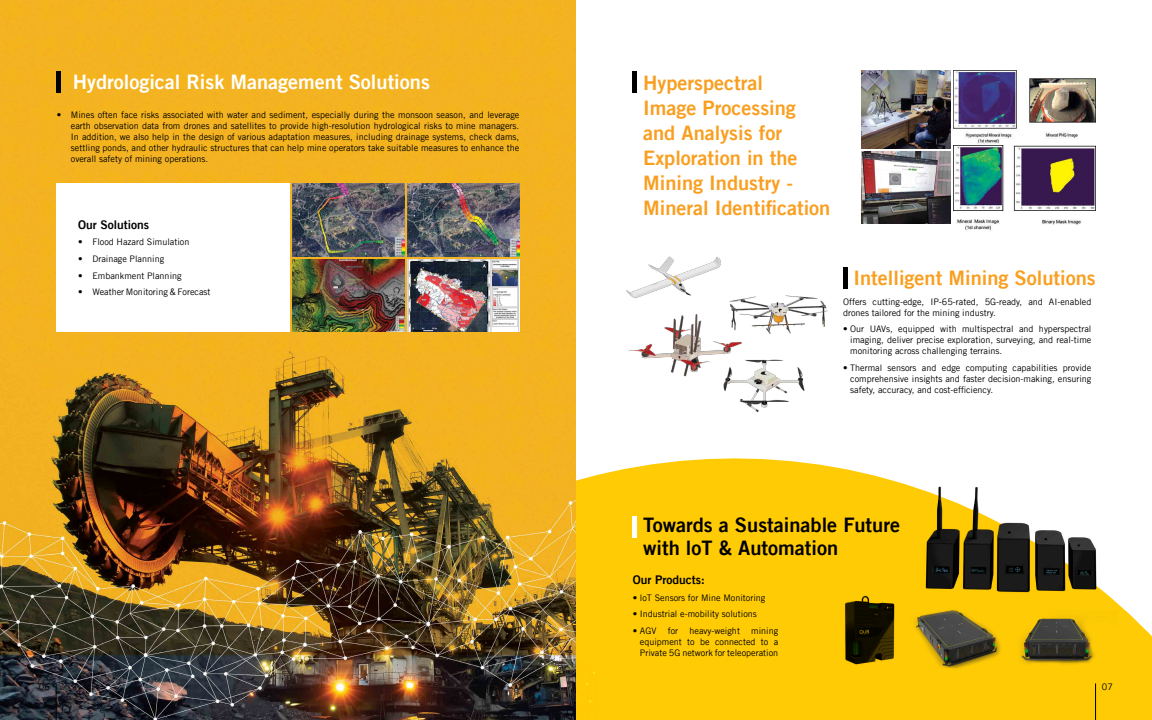
<style>
.page{position:relative;width:1152px;height:720px;background:#fff}
.page>*{position:absolute;margin:0;border:0;box-sizing:border-box;transform-origin:0 0}
.t1{font:20px/25px "Trade Gothic LT Bold Two";color:#f99f20}
.t2{font:20px/23px "Trade Gothic LT Bold Two";color:#000}
.t3{font:20px "Trade Gothic LT Bold Two";color:#fff}
.t4{font:12px "Trade Gothic LT Bold Two";color:#000}
.t5{font:9px/11px "Trade Gothic LT";color:#000;text-align:justify}
</style>
<div class="page">
<svg style="left:576px;top:458px;width:576px;height:262px;fill:#ffcb05"></svg>
<div style="left:576px;top:515px;width:490px;height:205px;background:#ffcb05"></div>
<img style="left:0;top:0;width:576px;height:720px">
<div style="left:56px;top:183px;width:233px;height:149px;background:#fff"></div>
<hr style="left:56px;top:71px;width:4px;height:22px;background:#000">
<hr style="left:843px;top:267px;width:4px;height:22px;background:#000">
<hr style="left:633px;top:516px;width:4px;height:22px;background:#fff">
<img style="left:292px;top:183px;width:112px;height:73px">
<img style="left:292px;top:259px;width:112px;height:73px">
<img style="left:407px;top:183px;width:112px;height:73px">
<img style="left:407px;top:259px;width:112px;height:73px">
<hr style="left:633px;top:71px;width:4px;height:22px;background:#000">
<img style="left:626px;top:256px;width:95px;height:42px">
<img style="left:729px;top:295px;width:98px;height:39px">
<img style="left:628px;top:315px;width:114px;height:62px">
<img style="left:706px;top:342px;width:99px;height:71px">
<img style="left:862px;top:71px;width:88px;height:78px">
<img style="left:862px;top:152px;width:88px;height:71px">
<img style="left:953px;top:71px;width:142px;height:160px">
<img style="left:808px;top:592px;width:87px;height:76px">
<img style="left:1016px;top:610px;width:100px;height:82px">
<img style="left:895px;top:610px;width:121px;height:84px">
<img style="left:891px;top:478px;width:235px;height:132px">
<hr style="left:56px;top:683px;width:1px;height:37px;background:#000">
<hr style="left:1095px;top:683px;width:1px;height:37px;background:#000">
<h1 class="t3" style="left:73px;top:70px;width:359px">Hydrological Risk Management Solutions</h1>
<p class="t5" style="left:71px;top:109px;width:450px;text-indent:-14px">• Mines often face risks associated with water and sediment, especially during the monsoon season, and leverage earth observation data from drones and satellites to provide high-resolution hydrological risks to mine managers.<br>In addition, we also help in the design of various adaptation measures, including drainage systems, check dams, settling ponds, and other hydraulic structures that can help mine operators take suitable measures to enhance the overall safety of mining operations.</p>
<h2 class="t4" style="left:78px;top:217px;width:73px">Our Solutions</h2>
<p class="t5" style="left:78px;top:236px;width:113px">• Flood Hazard Simulation</p>
<p class="t5" style="left:78px;top:253px;width:87px">• Drainage Planning</p>
<p class="t5" style="left:78px;top:270px;width:105px">• Embankment Planning</p>
<p class="t5" style="left:78px;top:286px;width:134px">• Weather Monitoring &amp; Forecast</p>
<h1 class="t1" style="left:643px;top:70px;width:189px">Hyperspectral<br>Image Processing and Analysis for<br>Exploration in the<br>Mining Industry -<br>Mineral Identification</h1>
<h1 class="t1" style="left:853px;top:265px;width:244px">Intelligent Mining Solutions</h1>
<p class="t5" style="left:843px;top:296px;width:250px">Offers cutting-edge, IP-65-rated, 5G-ready, and AI-enabled drones tailored for the mining industry.</p>
<p class="t5" style="left:850px;top:324px;width:243px;text-indent:-7px">• Our UAVs, equipped with multispectral and hyperspectral imaging, deliver precise exploration, surveying, and real-time monitoring across challenging terrains.</p>
<p class="t5" style="left:850px;top:362px;width:243px;text-indent:-7px">• Thermal sensors and edge computing capabilities provide comprehensive insights and faster decision-making, ensuring safety, accuracy, and cost-efficiency.</p>
<h1 class="t2" style="left:643px;top:513px;width:258px">Towards a Sustainable Future with loT &amp; Automation</h1>
<h2 class="t4" style="left:633px;top:572px;width:73px">Our Products:</h2>
<p class="t5" style="left:633px;top:592px;width:134px">• loT Sensors for Mine Monitoring</p>
<p class="t5" style="left:633px;top:609px;width:126px">• Industrial e-mobility solutions</p>
<p class="t5" style="left:633px;top:625px;width:25px">• AGV</p>
<p class="t5" style="left:668px;top:625px;width:12px">for</p>
<p class="t5" style="left:690px;top:625px;width:52px">heavy-weight</p>
<p class="t5" style="left:640px;top:625px;width:140px;text-indent:111px">mining equipment to be connected to a Private 5G network for teleoperation</p>
<p class="t5" style="left:39px;top:681px;width:12px">06</p>
<p class="t5" style="left:1102px;top:681px;width:12px">07</p>
</div>
